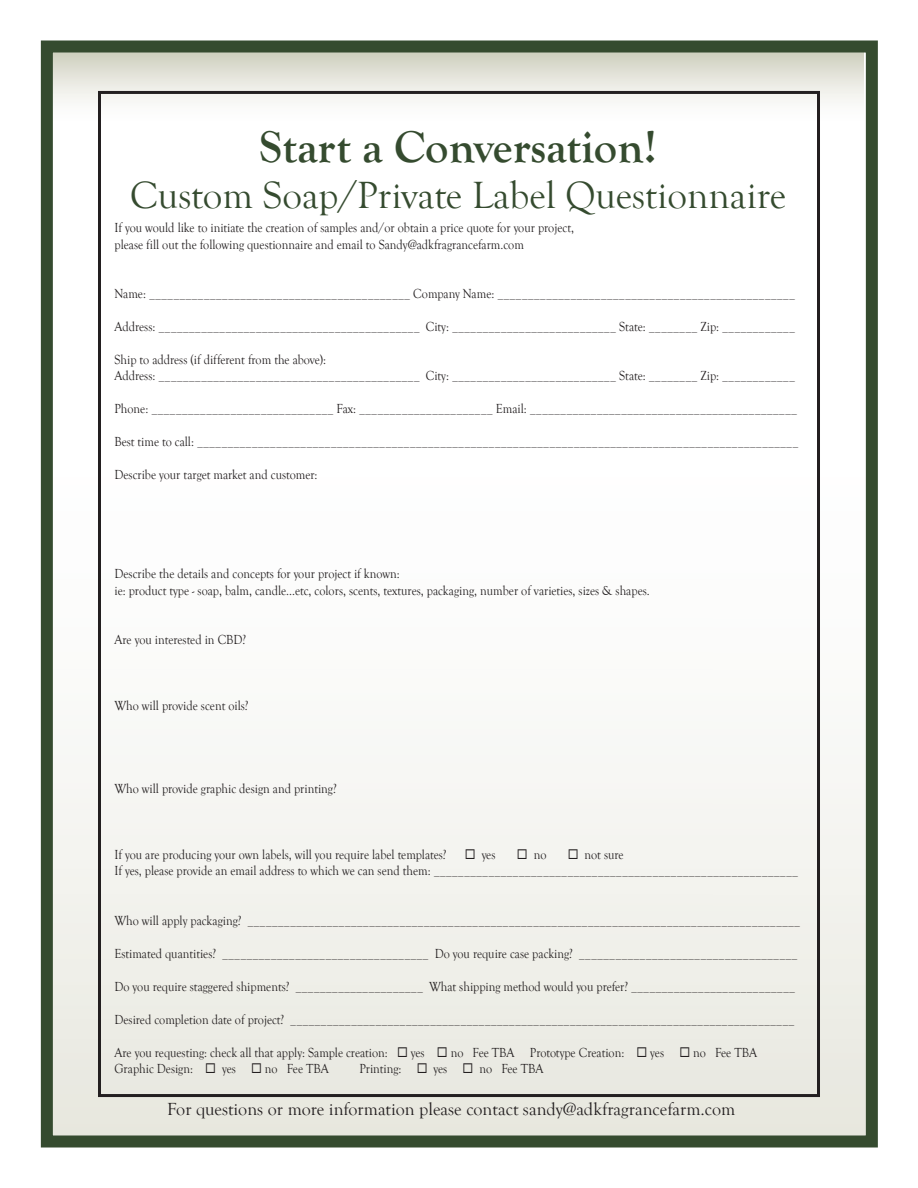
<style>
.page{position:relative;width:918px;height:1188px;background:#fff}
.page>*{position:absolute;margin:0;border:0;box-sizing:border-box;transform-origin:0 0}
.t1{font:700 46.5px "Goudy Old Style T";color:#354b2f}
.t2{font:39px "Goudy Old Style T";color:#354b2f}
.t3{font:18px "Goudy Old Style T";color:#231f20}
.t4{font:13.5px/16.5px "Goudy Old Style T";color:#231f20;scale:.9 1}
</style>
<div class="page">
<div style="left:41px;top:40px;width:837px;height:1108px;border:12px solid #354b2f"></div>
<h1 class="t1" style="left:259px;top:120px;width:399px">Start a Conversation!</h1>
<h2 class="t2" style="left:130px;top:174px;width:657px">Custom Soap/Private Label Questionnaire</h2>
<p class="t4" style="left:114px;top:220px;width:512px">If you would like to initiate the creation of samples and/or obtain a price quote for your project, please fill out the following questionnaire and email to Sandy@adkfragrancefarm.com</p>
<p class="t4" style="left:114px;top:285px;width:758px">Name: ___________________________________________ Company Name: _________________________________________________</p>
<p class="t4" style="left:114px;top:318px;width:758px">Address: ___________________________________________ City: ___________________________ State: ________ Zip: ____________</p>
<p class="t4" style="left:114px;top:351px;width:758px">Ship to address (if different from the above):<br>Address: ___________________________________________ City: ___________________________ State: ________ Zip: ____________</p>
<p class="t4" style="left:114px;top:401px;width:760px">Phone: ______________________________ Fax: ______________________ Email: ____________________________________________</p>
<p class="t4" style="left:114px;top:434px;width:761px">Best time to call: ___________________________________________________________________________________________________</p>
<p class="t4" style="left:114px;top:467px;width:227px">Describe your target market and customer:</p>
<p class="t4" style="left:114px;top:566px;width:596px">Describe the details and concepts for your project if known:<br>ie: product type - soap, balm, candle...etc, colors, scents, textures, packaging, number of varieties, sizes &amp; shapes.</p>
<p class="t4" style="left:114px;top:632px;width:148px">Are you interested in CBD?</p>
<p class="t4" style="left:114px;top:698px;width:150px">Who will provide scent oils?</p>
<p class="t4" style="left:114px;top:780px;width:248px">Who will provide graphic design and printing?</p>
<p class="t4" style="left:114px;top:846px;width:761px;text-indent:453px">◻ not sure<br>If yes, please provide an email address to which we can send them: ____________________________________________________________</p>
<p class="t4" style="left:114px;top:912px;width:764px">Who will apply packaging? ___________________________________________________________________________________________</p>
<p class="t4" style="left:114px;top:945px;width:761px">Estimated quantities? __________________________________ Do you require case packing? ____________________________________</p>
<p class="t4" style="left:114px;top:978px;width:758px">Do you require staggered shipments? _____________________ What shipping method would you prefer? ___________________________</p>
<p class="t4" style="left:114px;top:1011px;width:757px">Desired completion date of project? ___________________________________________________________________________________</p>
<p class="t4" style="left:114px;top:1044px;width:716px">Are you requesting: check all that apply: Sample creation: ◻ yes ◻ no Fee TBA Prototype Creation: ◻ yes ◻ no Fee TBA<br>Graphic Design: ◻ yes ◻ no Fee TBA</p>
<p class="t4" style="left:114px;top:846px;width:370px">If you are producing your own labels, will you require label templates?</p>
<p class="t4" style="left:465px;top:846px;width:36px">◻ yes</p>
<p class="t4" style="left:517px;top:846px;width:35px">◻ no</p>
<p class="t4" style="left:359px;top:1061px;width:206px">Printing: ◻ yes ◻ no Fee TBA</p>
<h3 class="t3" style="left:167px;top:1100px;width:570px">For questions or more information please contact sandy@adkfragrancefarm.com</h3>
</div>
